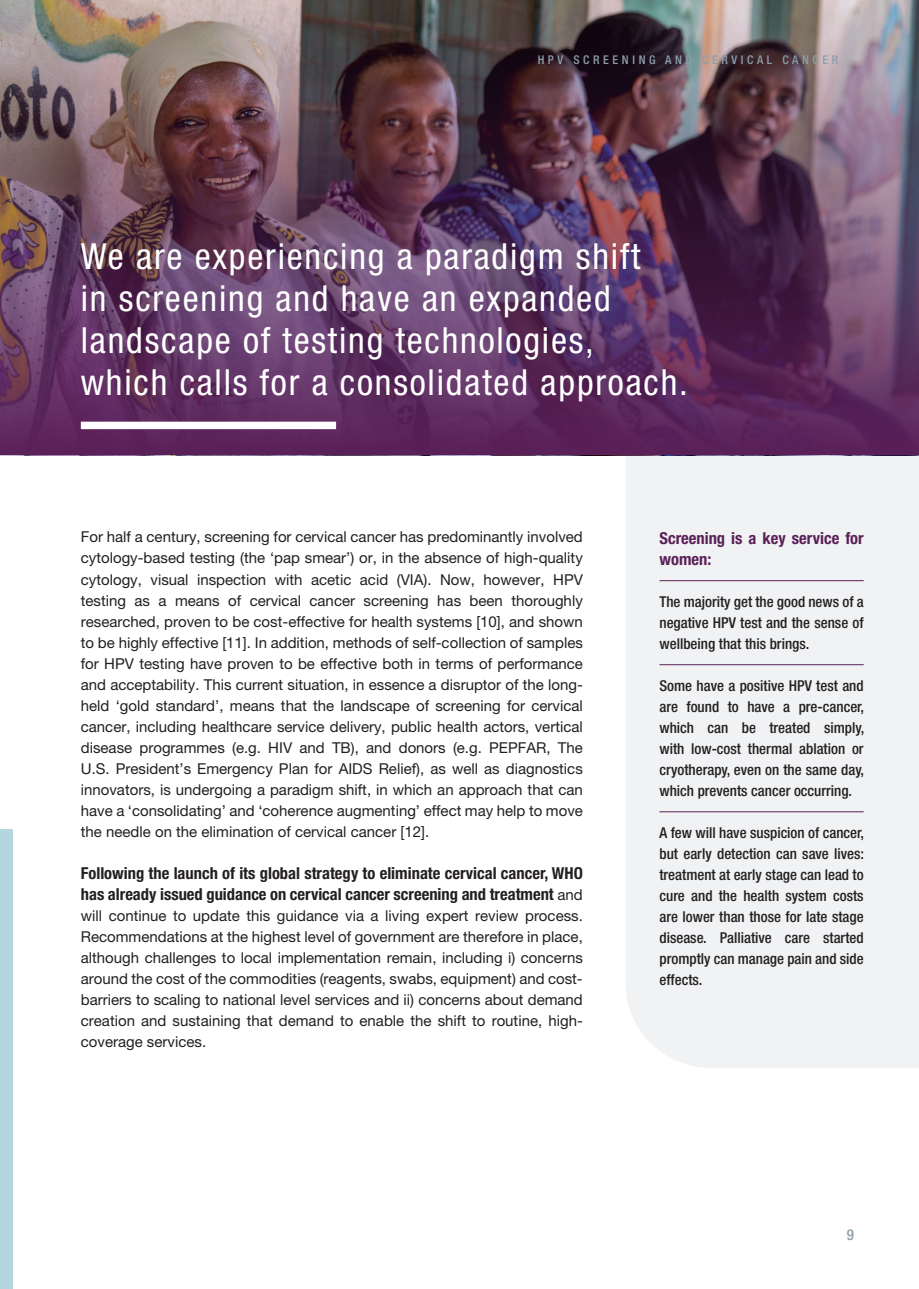
<style>
.page{position:relative;width:919px;height:1289px;background:#fff}
.page>*{position:absolute;margin:0;border:0;box-sizing:border-box;transform-origin:0 0}
.t1{font:condensed 36px/42px "Helvetica Neue LT Pro";letter-spacing:.05em;color:#fff}
.t2{font:700 condensed 16.5px/21px "Helvetica Neue LT Pro";color:#231f20}
.t3{font:700 condensed 16.5px/21px "Helvetica Neue LT Pro";color:#5a2058}
.t4{font:15px/21px "Helvetica Neue LT Pro";color:#231f20;text-align:justify}
.t5{font:500 condensed 15px/21px "Helvetica Neue LT Pro";color:#231f20;text-align:justify}
.t6{font:500 condensed 15px "Helvetica Neue LT Pro";color:#8c9eaa}
.t7{font:500 condensed 12px "Helvetica Neue LT Pro";letter-spacing:.3em;color:#8c9eaa}
.s1{font-weight:400;font-stretch:normal;font-size:15px}
</style>
<div class="page">
<div style="left:625px;top:455px;width:293px;height:612px;background:#f0f2f3"></div>
<div style="left:0;top:829px;width:13px;height:459px;background:#b4d7dd"></div>
<img style="left:0;top:0;width:918px;height:455px">
<div style="left:81px;top:421px;width:255px;height:8px;background:#fff"></div>
<hr style="left:659px;top:580px;width:204px;height:1px;background:#5a2058">
<hr style="left:659px;top:664px;width:204px;height:1px;background:#5a2058">
<hr style="left:659px;top:811px;width:204px;height:1px;background:#5a2058">
<p class="t7" style="left:537px;top:52px;width:302px">HPV SCREENING AND CERVICAL CANCER</p>
<p class="t1" style="left:81px;top:235px;width:608px">We are experiencing a paradigm shift<br>in screening and have an expanded landscape of testing technologies, which calls for a consolidated approach.</p>
<p class="t4" style="left:81px;top:526px;width:503px">For half a century, screening for cervical cancer has predominantly involved cytology-based testing (the ‘pap smear’) or, in the absence of high-quality cytology, visual inspection with acetic acid (VIA). Now, however, HPV testing as a means of cervical cancer screening has been thoroughly researched, proven to be cost-effective for health systems [10], and shown to be highly effective [11]. In addition, methods of self-collection of samples for HPV testing have proven to be effective both in terms of performance and acceptability. This current situation, in essence a disruptor of the long&shy;held ‘gold standard’, means that the landscape of screening for cervical cancer, including healthcare service delivery, public health actors, vertical disease programmes (e.g. HIV and TB), and donors (e.g. PEPFAR, The U.S. President’s Emergency Plan for AIDS Relief), as well as diagnostics innovators, is undergoing a paradigm shift, in which an approach that can have a ‘consolidating’ and ‘coherence augmenting’ effect may help to move the needle on the elimination of cervical cancer [12].</p>
<p class="t2" style="left:81px;top:862px;width:503px">Following the launch of its global strategy to eliminate cervical cancer, WHO has already issued guidance on cervical cancer screening and treatment <span class="s1">and</span></p>
<p class="t4" style="left:81px;top:904px;width:503px">will continue to update this guidance via a living expert review process.<br>Recommendations at the highest level of government are therefore in place, although challenges to local implementation remain, including i) concerns around the cost of the commodities (reagents, swabs, equipment) and cost&shy;barriers to scaling to national level services and ii) concerns about demand creation and sustaining that demand to enable the shift to routine, high&shy;coverage services.</p>
<p class="t3" style="left:659px;top:527px;width:206px">Screening is a key service for women:</p>
<p class="t5" style="left:659px;top:590px;width:206px">The majority get the good news of a negative HPV test and the sense of wellbeing that this brings.</p>
<p class="t5" style="left:659px;top:674px;width:206px">Some have a positive HPV test and are found to have a pre-cancer, which can be treated simply, with low-cost thermal ablation or cryotherapy, even on the same day, which prevents cancer occurring.</p>
<p class="t5" style="left:659px;top:821px;width:206px">A few will have suspicion of cancer, but early detection can save lives: treatment at early stage can lead to cure and the health system costs are lower than those for late stage disease. Palliative care started promptly can manage pain and side effects.</p>
<p class="t6" style="left:846px;top:1225px;width:9px">9</p>
</div>
